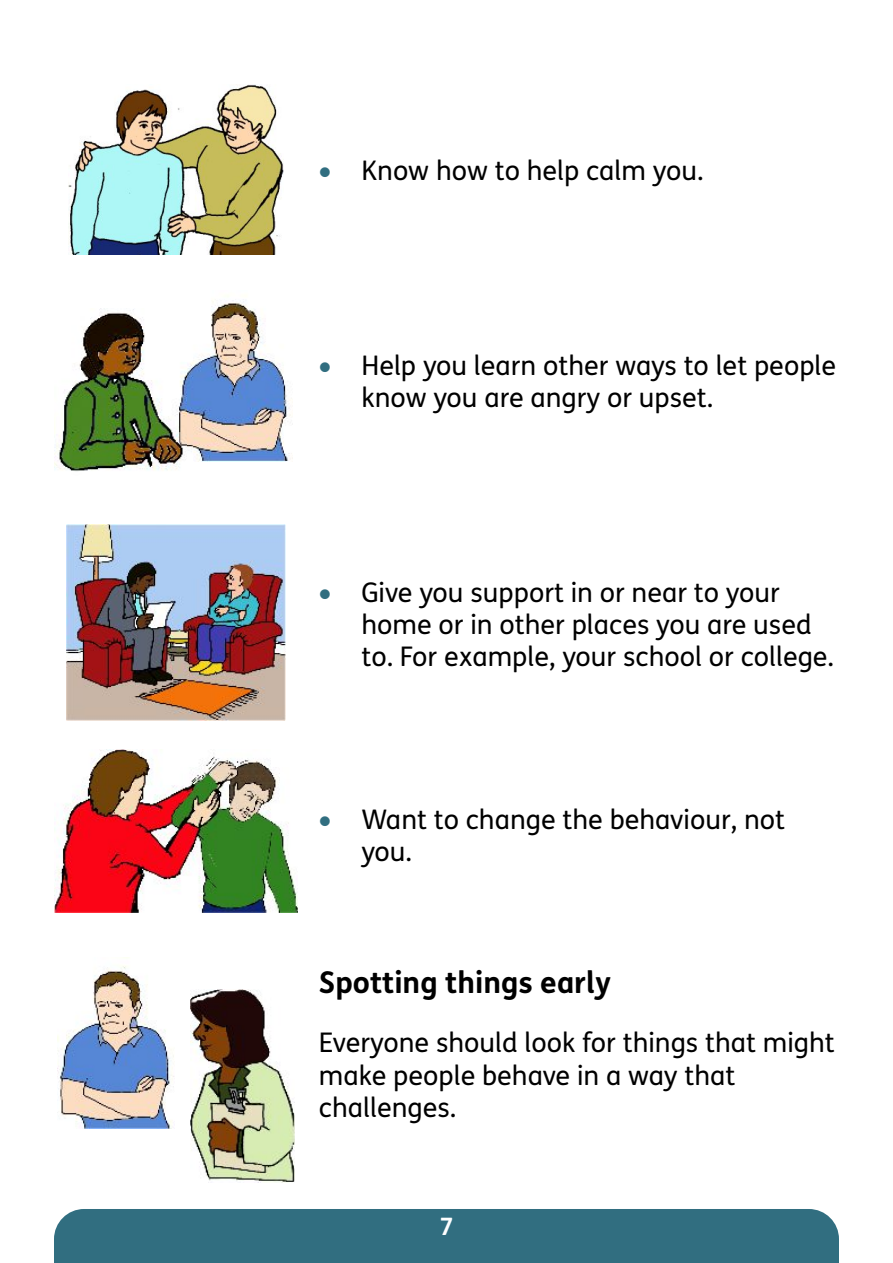
<style>
.page{position:relative;width:893px;height:1263px;background:#fff}
.page>*{position:absolute;margin:0;border:0;box-sizing:border-box;transform-origin:0 0}
.t1{font:700 30px "FS Me";color:#000}
.t2{font:27px/32.1px "FS Me";color:#000}
.t3{font:27px "Symbol";color:#316e80}
.t4{font:700 24px "FS Me";color:#fff}
</style>
<div class="page">
<div style="left:54px;top:1209px;width:785px;height:54px;background:#316e80"></div>
<img style="left:68px;top:85px;width:215px;height:170px">
<img style="left:187px;top:295px;width:104px;height:166px">
<img style="left:54px;top:308px;width:133px;height:164px">
<img style="left:66px;top:524px;width:220px;height:196px">
<img style="left:54px;top:749px;width:243px;height:163px">
<img style="left:57px;top:957px;width:117px;height:171px">
<img style="left:190px;top:989px;width:105px;height:193px">
<p class="t3" style="left:319px;top:161px;width:14px">•</p>
<p class="t2" style="left:361px;top:157px;width:344px">Know how to help calm you.</p>
<p class="t3" style="left:319px;top:356px;width:14px">•</p>
<p class="t2" style="left:361px;top:352px;width:476px">Help you learn other ways to let people know you are angry or upset.</p>
<p class="t3" style="left:319px;top:583px;width:14px">•</p>
<p class="t2" style="left:361px;top:579px;width:474px">Give you support in or near to your home or in other places you are used to. For example, your school or college.</p>
<p class="t3" style="left:319px;top:810px;width:14px">•</p>
<p class="t2" style="left:361px;top:806px;width:425px">Want to change the behaviour, not you.</p>
<h2 class="t1" style="left:319px;top:970px;width:294px">Spotting things early</h2>
<p class="t2" style="left:319px;top:1030px;width:517px">Everyone should look for things that might make people behave in a way that challenges.</p>
<p class="t4" style="left:439px;top:1217px;width:16px">7</p>
</div>
